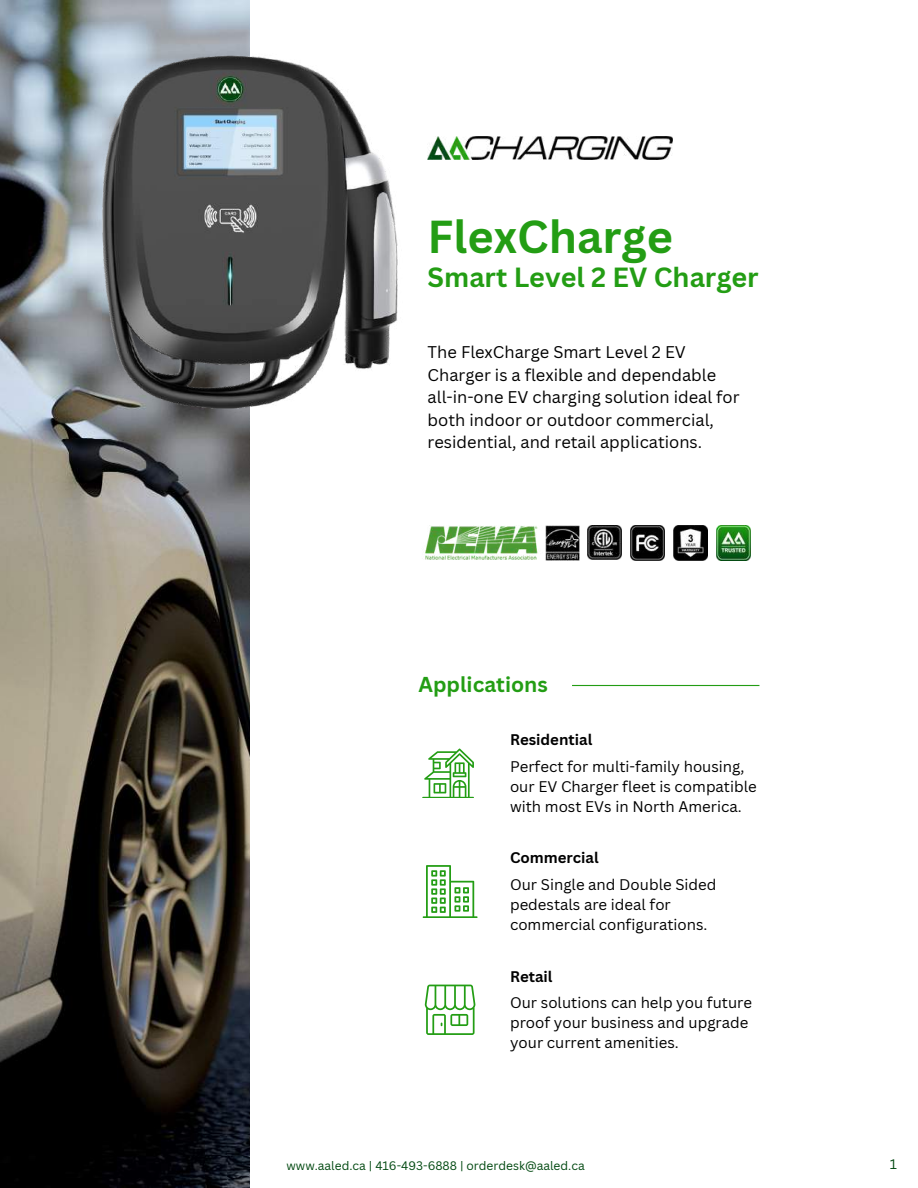
<style>
.page{position:relative;width:918px;height:1188px;background:#fff}
.page>*{position:absolute;margin:0;border:0;box-sizing:border-box;transform-origin:0 0}
.t1{font:700 45px "Canva Sans";color:#239d14}
.t2{font:700 27px "Canva Sans";color:#239d14}
.t3{font:700 21px "Canva Sans";color:#239d14}
.t4{font:16.5px/22.5px "Canva Sans";color:#000}
.t5{font:15px/20.2px "Canva Sans";color:#000}
.t6{font:700 15px "Canva Sans";color:#000}
.t7{font:13.5px "Canva Sans";color:#024911}
.t8{font:12px "Canva Sans";color:#024911}
</style>
<div class="page">
<img style="left:0;top:0;width:250px;height:1188px">
<img style="left:26px;top:12px;width:439px;height:438px">
<img style="left:716px;top:525px;width:35px;height:35px">
<img style="left:546px;top:525px;width:34px;height:35px">
<img style="left:673px;top:525px;width:35px;height:35px">
<img style="left:630px;top:525px;width:35px;height:35px">
<img style="left:425px;top:525px;width:113px;height:34px">
<img style="left:588px;top:525px;width:34px;height:34px">
<svg style="left:422px;top:748px;width:52px;height:50px"></svg>
<hr style="left:572px;top:685px;width:187px;height:1px;background:#239d14">
<svg style="left:423px;top:865px;width:55px;height:53px"></svg>
<svg style="left:425px;top:985px;width:50px;height:50px"></svg>
<img style="left:428px;top:137px;width:245px;height:22px">
<h1 class="t1" style="left:428px;top:205px;width:247px">FlexCharge</h1>
<h2 class="t2" style="left:428px;top:259px;width:333px">Smart Level 2 EV Charger</h2>
<p class="t4" style="left:428px;top:341px;width:314px">The FlexCharge Smart Level 2 EV Charger is a flexible and dependable all-in-one EV charging solution ideal for both indoor or outdoor commercial, residential, and retail applications.</p>
<h3 class="t3" style="left:418px;top:669px;width:131px">Applications</h3>
<p class="t6" style="left:510px;top:729px;width:84px">Residential</p>
<p class="t5" style="left:510px;top:756px;width:248px">Perfect for multi-family housing, our EV Charger fleet is compatible with most EVs in North America.</p>
<p class="t6" style="left:510px;top:847px;width:90px">Commercial</p>
<p class="t5" style="left:510px;top:874px;width:208px">Our Single and Double Sided pedestals are ideal for commercial configurations.</p>
<p class="t6" style="left:510px;top:966px;width:44px">Retail</p>
<p class="t5" style="left:510px;top:992px;width:243px">Our solutions can help you future proof your business and upgrade your current amenities.</p>
<p class="t8" style="left:287px;top:1157px;width:300px">www.aaled.ca | 416-493-6888 | orderdesk@aaled.ca</p>
<p class="t7" style="left:890px;top:1155px;width:9px">1</p>
</div>
